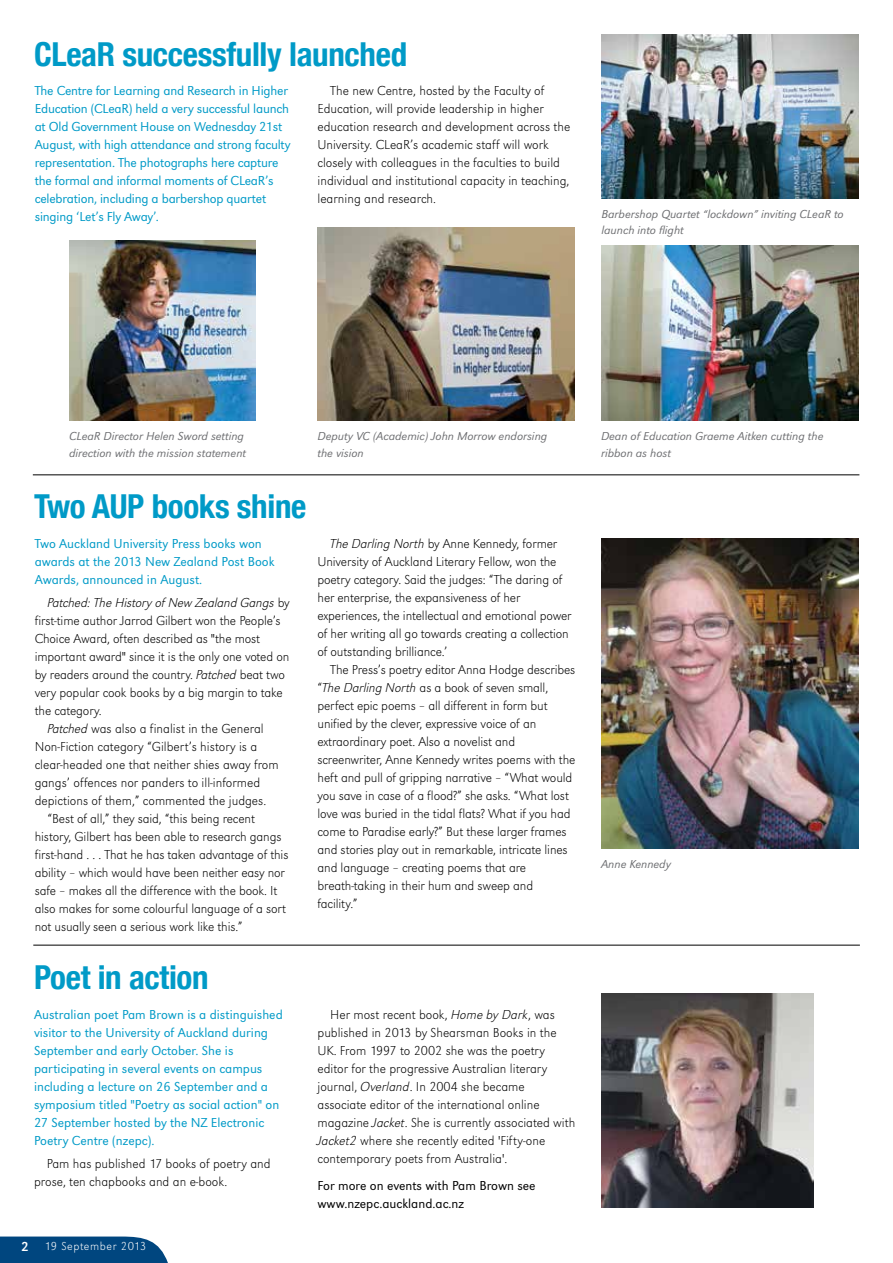
<style>
.page{position:relative;width:893px;height:1263px;background:#fff}
.page>*{position:absolute;margin:0;border:0;box-sizing:border-box;transform-origin:0 0}
.article_heading_big{font:700 condensed 33px "Helvetica Neue";letter-spacing:-.01em;color:#009ac7}
.Bodycopy_9_12{font:13.5px/18px "Grot Macron Extra Lt";letter-spacing:-.01em;color:#000}
.Body_copy_faculty_co{font:300 13.5px/18px "Grot Macron";letter-spacing:-.005em;color:#009ac7}
.Bodycopy_9_12-2{font:300 13.5px/18px "Grot Macron";color:#000}
.t1{font:13.5px "Grot Macron Reg";color:#fff}
.Continued{font:12px/16.5px "Grot Macron Light Ita";color:#6d6e71}
.t2{font:12px "Grot Macron Extra Lt";letter-spacing:.05em;color:#fff}
.s1{font-family:"Grot Macron Extra Lt Ita"}
</style>
<div class="page">
<svg style="left:0;top:1236px;width:168px;height:27px;background:#135488"></svg>
<hr style="left:33px;top:474px;width:826px;height:1px;background:#000">
<hr style="left:33px;top:945px;width:827px;height:1px;background:#000">
<img style="left:601px;top:994px;width:213px;height:214px">
<img style="left:601px;top:539px;width:258px;height:309px">
<img style="left:70px;top:240px;width:185px;height:181px">
<img style="left:317px;top:228px;width:258px;height:193px">
<img style="left:601px;top:35px;width:258px;height:164px">
<img style="left:601px;top:245px;width:257px;height:176px">
<p class="article_heading_big" style="left:34px;top:27px;width:375px">CLeaR successfully launched</p>
<p class="Bodycopy_9_12" style="left:317px;top:81px;width:254px;text-indent:13px">The new Centre, hosted by the Faculty of Education, will provide leadership in higher education research and development across the University. CLeaR’s academic staff will work closely with colleagues in the faculties to build individual and institutional capacity in teaching, learning and research.</p>
<p class="Body_copy_faculty_co" style="left:35px;top:81px;width:257px">The Centre for Learning and Research in Higher Education (CLeaR) held a very successful launch at Old Government House on Wednesday 21st August, with high attendance and strong faculty representation. The photographs here capture the formal and informal moments of CLeaR’s celebration, including a barbershop quartet singing ‘Let’s Fly Away’.</p>
<p class="Continued" style="left:601px;top:206px;width:244px">Barbershop Quartet “lockdown” inviting CLeaR to launch into flight</p>
<p class="Continued" style="left:69px;top:428px;width:178px">CLeaR Director Helen Sword setting direction with the mission statement</p>
<p class="Continued" style="left:317px;top:428px;width:231px">Deputy VC (Academic) John Morrow endorsing the vision</p>
<p class="Continued" style="left:601px;top:428px;width:224px">Dean of Education Graeme Aitken cutting the ribbon as host</p>
<p class="article_heading_big" style="left:34px;top:478px;width:274px">Two AUP books shine</p>
<p class="Body_copy_faculty_co" style="left:35px;top:535px;width:241px">Two Auckland University Press books won awards at the 2013 New Zealand Post Book<br>Awards, announced in August.</p>
<p class="Bodycopy_9_12" style="left:35px;top:593px;width:256px;text-indent:13px"><span class="s1">Patched: The History of New Zealand Gangs</span> by first-time author Jarrod Gilbert won the People’s Choice Award, often described as "the most important award" since it is the only one voted on by readers around the country. <span class="s1">Patched</span> beat two very popular cook books by a big margin to take the category.</p>
<p class="Bodycopy_9_12" style="left:35px;top:719px;width:246px;text-indent:13px"><span class="s1">Patched</span> was also a finalist in the General Non-Fiction category “Gilbert’s history is a clear-headed one that neither shies away from gangs’ offences nor panders to ill-informed depictions of them,” commented the judges.</p>
<p class="Bodycopy_9_12" style="left:35px;top:809px;width:255px;text-indent:13px">“Best of all,” they said, “this being recent history, Gilbert has been able to research gangs first-hand . . . That he has taken advantage of this ability – which would have been neither easy nor safe – makes all the difference with the book. It also makes for some colourful language of a sort not usually seen a serious work like this.”</p>
<p class="Bodycopy_9_12" style="left:317px;top:535px;width:256px;text-indent:13px"><span class="s1">The Darling North</span> by Anne Kennedy, former University of Auckland Literary Fellow, won the poetry category. Said the judges: “The daring of her enterprise, the expansiveness of her experiences, the intellectual and emotional power of her writing all go towards creating a collection of outstanding brilliance.’</p>
<p class="Bodycopy_9_12" style="left:317px;top:661px;width:259px;text-indent:13px">The Press’s poetry editor Anna Hodge describes “<span class="s1">The Darling North</span> as a book of seven small, perfect epic poems – all different in form but unified by the clever, expressive voice of an extraordinary poet. Also a novelist and screenwriter, Anne Kennedy writes poems with the heft and pull of gripping narrative – “What would you save in case of a flood?” she asks. “What lost love was buried in the tidal flats? What if you had come to Paradise early?” But these larger frames and stories play out in remarkable, intricate lines and language – creating poems that are breath-taking in their hum and sweep and facility.”</p>
<p class="article_heading_big" style="left:34px;top:949px;width:176px">Poet in action</p>
<p class="Body_copy_faculty_co" style="left:34px;top:1006px;width:250px">Australian poet Pam Brown is a distinguished visitor to the University of Auckland during September and early October. She is participating in several events on campus including a lecture on 26 September and a symposium titled "Poetry as social action" on 27 September hosted by the NZ Electronic Poetry Centre (nzepc).</p>
<p class="Bodycopy_9_12" style="left:34px;top:1154px;width:238px;text-indent:13px">Pam has published 17 books of poetry and prose, ten chapbooks and an e-book.</p>
<p class="Bodycopy_9_12" style="left:317px;top:1006px;width:259px;text-indent:13px">Her most recent book, <span class="s1">Home by Dark</span>, was published in 2013 by Shearsman Books in the UK. From 1997 to 2002 she was the poetry editor for the progressive Australian literary journal, <span class="s1">Overland</span>. In 2004 she became associate editor of the international online magazine <span class="s1">Jacket</span>. She is currently associated with <span class="s1">Jacket2</span> where she recently edited 'Fifty-one contemporary poets from Australia'.</p>
<p class="Bodycopy_9_12-2" style="left:317px;top:1176px;width:220px">For more on events with Pam Brown see www.nzepc.auckland.ac.nz</p>
<p class="t1" style="left:21px;top:1239px;width:9px">2</p>
<p class="t2" style="left:45px;top:1239px;width:103px">19 September 2013</p>
<p class="Continued" style="left:601px;top:855px;width:71px">Anne Kennedy</p>
</div>
